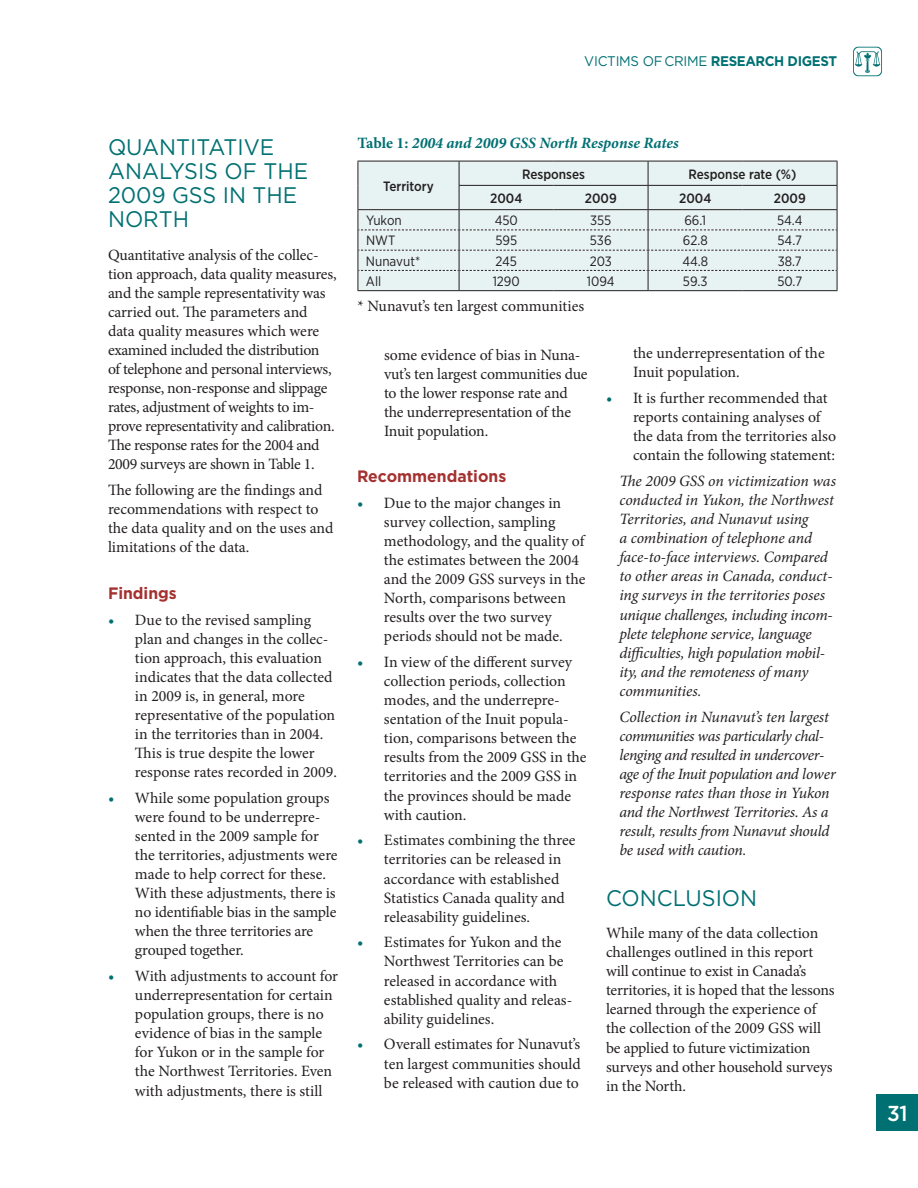
<style>
.page{position:relative;width:918px;height:1188px;background:#fff}
.page>*{position:absolute;margin:0;border:0;box-sizing:border-box;transform-origin:0 0}
.t1{font:22.5px/24px "Gotham";color:#007072;scale:.96 1}
.t2{font:500 21.6px "Gotham";color:#fff;scale:.96 1}
.t3{font:700 16.5px "Gotham";color:#a43130;scale:.96 1}
.t4{font:15.75px/19px "Minion Pro";letter-spacing:-.005em;color:#231f20}
.t5{font:italic 15.75px/19px "Minion Pro";letter-spacing:-.015em;color:#231f20}
.t6{font:italic 700 15.75px "Minion Pro";color:#007072}
.t7{font:13.95px "Gotham";letter-spacing:-.02em;color:#007072;scale:.96 1}
.t8{font:13.5px "Gotham Narrow";color:#231f20}
.t9{font:500 13.5px "Gotham Narrow";color:#231f20}
.s1{font-weight:700}
.s2{font-weight:700;font-style:italic;color:#007072}
.s3{font-style:normal}
</style>
<div class="page">
<div style="left:877px;top:1094px;width:41px;height:37px;background:#007072"></div>
<svg style="left:853px;top:47px;width:29px;height:29px"></svg>
<svg style="left:358px;top:161px;width:480px;height:129px;background:#dee8e8"></svg>
<hr style="left:358px;top:290px;width:101px;height:1px;background:#231f20">
<hr style="left:459px;top:290px;width:95px;height:1px;background:#231f20">
<hr style="left:554px;top:290px;width:94px;height:1px;background:#231f20">
<hr style="left:648px;top:290px;width:95px;height:1px;background:#231f20">
<hr style="left:743px;top:290px;width:94px;height:1px;background:#231f20">
<p class="t7" style="left:584px;top:53px;width:265px">VICTIMS OF CRIME <span class="s1">RESEARCH DIGEST</span></p>
<h1 class="t1" style="left:108px;top:135px;width:210px">QUANTITATIVE<br>ANALYSIS OF THE<br>2009 GSS IN THE<br>NORTH</h1>
<p class="t4" style="left:108px;top:245px;width:230px">Quantitative analysis of the collec&shy;tion approach, data quality measures, and the sample representativity was carried out. The parameters and data quality measures which were examined included the distribution<br>of telephone and personal interviews, response, non-response and slippage rates, adjustment of weights to im&shy;prove representativity and calibration.<br>The response rates for the 2004 and 2009 surveys are shown in Table 1.</p>
<p class="t4" style="left:108px;top:481px;width:227px">The following are the findings and recommendations with respect to the data quality and on the uses and limitations of the data.</p>
<p class="t3" style="left:108px;top:583px;width:73px">Findings</p>
<p class="t4" style="left:135px;top:610px;width:203px;text-indent:-27px"><span class="s2">•</span> Due to the revised sampling plan and changes in the collec&shy;tion approach, this evaluation indicates that the data collected in 2009 is, in general, more representative of the population in the territories than in 2004.<br>This is true despite the lower response rates recorded in 2009.</p>
<p class="t4" style="left:135px;top:788px;width:204px;text-indent:-27px"><span class="s2">•</span> While some population groups were found to be underrepre&shy;sented in the 2009 sample for the territories, adjustments were made to help correct for these.<br>With these adjustments, there is no identifiable bias in the sample when the three territories are grouped together.</p>
<p class="t4" style="left:135px;top:967px;width:205px;text-indent:-27px"><span class="s2">•</span> With adjustments to account for underrepresentation for certain population groups, there is no evidence of bias in the sample for Yukon or in the sample for the Northwest Territories. Even with adjustments, there is still</p>
<p class="t6" style="left:358px;top:132px;width:323px"><span class="s3">Table 1:</span> 2004 and 2009 GSS North Response Rates</p>
<p class="t9" style="left:383px;top:177px;width:52px">Territory</p>
<p class="t9" style="left:522px;top:165px;width:64px">Responses</p>
<p class="t9" style="left:689px;top:165px;width:109px">Response rate (%)</p>
<p class="t9" style="left:490px;top:190px;width:34px">2004</p>
<p class="t9" style="left:585px;top:190px;width:33px">2009</p>
<p class="t9" style="left:679px;top:190px;width:34px">2004</p>
<p class="t9" style="left:774px;top:190px;width:33px">2009</p>
<p class="t8" style="left:366px;top:212px;width:37px">Yukon</p>
<p class="t8" style="left:495px;top:212px;width:25px">450</p>
<p class="t8" style="left:590px;top:212px;width:23px">355</p>
<p class="t8" style="left:684px;top:212px;width:23px">66.1</p>
<p class="t8" style="left:777px;top:212px;width:27px">54.4</p>
<p class="t8" style="left:366px;top:232px;width:31px">NWT</p>
<p class="t8" style="left:495px;top:232px;width:23px">595</p>
<p class="t8" style="left:590px;top:232px;width:23px">536</p>
<p class="t8" style="left:683px;top:232px;width:26px">62.8</p>
<p class="t8" style="left:777px;top:232px;width:26px">54.7</p>
<p class="t8" style="left:366px;top:253px;width:56px">Nunavut*</p>
<p class="t8" style="left:495px;top:253px;width:23px">245</p>
<p class="t8" style="left:590px;top:253px;width:24px">203</p>
<p class="t8" style="left:682px;top:253px;width:27px">44.8</p>
<p class="t8" style="left:778px;top:253px;width:26px">38.7</p>
<p class="t8" style="left:366px;top:273px;width:17px">All</p>
<p class="t8" style="left:493px;top:273px;width:29px">1290</p>
<p class="t8" style="left:587px;top:273px;width:29px">1094</p>
<p class="t8" style="left:683px;top:273px;width:26px">59.3</p>
<p class="t8" style="left:777px;top:273px;width:26px">50.7</p>
<p class="t4" style="left:358px;top:296px;width:228px">* Nunavut’s ten largest communities</p>
<p class="t4" style="left:384px;top:345px;width:205px">some evidence of bias in Nuna&shy;vut’s ten largest communities due to the lower response rate and the underrepresentation of the<br>Inuit population.</p>
<p class="t3" style="left:357px;top:467px;width:157px">Recommendations</p>
<p class="t4" style="left:384px;top:493px;width:203px;text-indent:-27px"><span class="s2">•</span> Due to the major changes in survey collection, sampling methodology, and the quality of the estimates between the 2004 and the 2009 GSS surveys in the<br>North, comparisons between results over the two survey periods should not be made.</p>
<p class="t4" style="left:384px;top:653px;width:204px;text-indent:-27px"><span class="s2">•</span> In view of the different survey collection periods, collection modes, and the underrepre&shy;sentation of the Inuit popula&shy;tion, comparisons between the results from the 2009 GSS in the territories and the 2009 GSS in the provinces should be made with caution.</p>
<p class="t4" style="left:384px;top:831px;width:193px;text-indent:-27px"><span class="s2">•</span> Estimates combining the three territories can be released in accordance with established<br>Statistics Canada quality and releasability guidelines.</p>
<p class="t4" style="left:384px;top:933px;width:190px;text-indent:-27px"><span class="s2">•</span> Estimates for Yukon and the<br>Northwest Territories can be released in accordance with established quality and releas&shy;ability guidelines.</p>
<p class="t4" style="left:384px;top:1035px;width:198px;text-align:justify;text-indent:-27px"><span class="s2">•</span> Overall estimates for Nunavut’s ten largest communities should be released with caution due to</p>
<p class="t4" style="left:633px;top:344px;width:193px">the underrepresentation of the<br>Inuit population.</p>
<p class="t4" style="left:633px;top:389px;width:205px;text-indent:-27px"><span class="s2">•</span> It is further recommended that reports containing analyses of the data from the territories also contain the following statement:</p>
<p class="t5" style="left:620px;top:472px;width:218px">The 2009 GSS on victimization was conducted in Yukon, the Northwest<br>Territories, and Nunavut using<br>a combination of telephone and face-to-face interviews. Compared to other areas in Canada, conduct&shy;ing surveys in the territories poses unique challenges, including incom&shy;plete telephone service, language difficulties, high population mobil&shy;ity, and the remoteness of many communities.</p>
<p class="t5" style="left:620px;top:707px;width:218px">Collection in Nunavut’s ten largest communities was particularly chal&shy;lenging and resulted in undercover&shy;age of the Inuit population and lower response rates than those in Yukon and the Northwest Territories. As a result, results from Nunavut should be used with caution.</p>
<h1 class="t1" style="left:606px;top:885px;width:159px">CONCLUSION</h1>
<p class="t4" style="left:606px;top:924px;width:230px">While many of the data collection challenges outlined in this report will continue to exist in Canada’s territories, it is hoped that the lessons learned through the experience of the collection of the 2009 GSS will be applied to future victimization surveys and other household surveys in the North.</p>
<h2 class="t2" style="left:887px;top:1101px;width:23px">31</h2>
</div>
